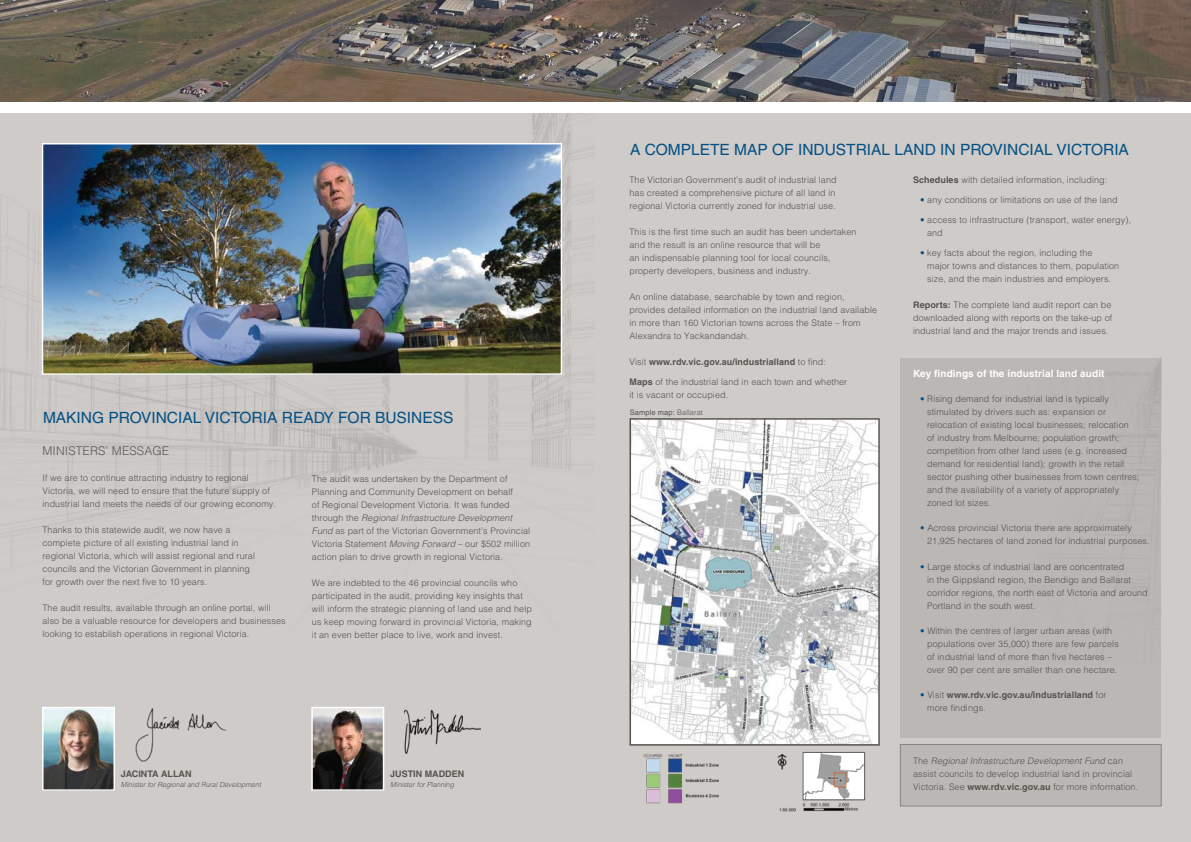
<style>
.page{position:relative;width:1191px;height:842px;background:#fff}
.page>*{position:absolute;margin:0;border:0;box-sizing:border-box;transform-origin:0 0}
.t1{font:15.5px "Helvetica";color:#045083}
.t2{font:300 12px "Helvetica";letter-spacing:.01em;color:#58595b}
.t3{font:700 10px "Helvetica";letter-spacing:.01em;color:#fff}
.t4{font:300 9px/13px "Helvetica";letter-spacing:.01em;color:#54524d}
.t5{font:700 9px/13px "Helvetica";letter-spacing:.01em;color:#54524d}
.t6{font:7.5px "Helvetica";letter-spacing:.01em;color:#54524d}
.t7{font:italic 300 7px "Helvetica";color:#54524d}
.s1{font-style:italic}
.s2{font-weight:700}
.s3{color:#045083}
.s4{font-weight:300;color:#045083}
.s5{font-weight:300}
</style>
<div class="page">
<img style="left:0;top:0;width:1191px;height:842px">
<h1 class="t1" style="left:43px;top:409px;width:412px">MAKING PROVINCIAL VICTORIA READY FOR BUSINESS</h1>
<h2 class="t2" style="left:43px;top:443px;width:128px">MINISTERS’ MESSAGE</h2>
<p class="t4" style="left:43px;top:471px;width:235px">If we are to continue attracting industry to regional<br>Victoria, we will need to ensure that the future supply of industrial land meets the needs of our growing economy.</p>
<p class="t4" style="left:43px;top:523px;width:214px">Thanks to this statewide audit, we now have a complete picture of all existing industrial land in regional Victoria, which will assist regional and rural councils and the Victorian Government in planning for growth over the next five to 10 years.</p>
<p class="t4" style="left:43px;top:601px;width:245px">The audit results, available through an online portal, will also be a valuable resource for developers and businesses looking to establish operations in regional Victoria.</p>
<p class="t4" style="left:312px;top:472px;width:220px">The audit was undertaken by the Department of Planning and Community Development on behalf<br>of Regional Development Victoria. It was funded through the <span class="s1">Regional Infrastructure Development Fund</span> as part of the Victorian Government’s Provincial Victoria Statement <span class="s1">Moving Forward</span> – our $502 million action plan to drive growth in regional Victoria.</p>
<p class="t4" style="left:312px;top:576px;width:221px">We are indebted to the 46 provincial councils who participated in the audit, providing key insights that will inform the strategic planning of land use and help us keep moving forward in provincial Victoria, making it an even better place to live, work and invest.</p>
<p class="t5" style="left:121px;top:767px;width:72px">JACINTA ALLAN</p>
<p class="t7" style="left:121px;top:780px;width:142px">Minister for Regional and Rural Development</p>
<p class="t5" style="left:390px;top:767px;width:75px">JUSTIN MADDEN</p>
<p class="t7" style="left:390px;top:780px;width:65px">Minister for Planning</p>
<h1 class="t1" style="left:630px;top:141px;width:500px">A COMPLETE MAP OF INDUSTRIAL LAND IN PROVINCIAL VICTORIA</h1>
<p class="t4" style="left:913px;top:173px;width:196px"><span class="s2">Schedules</span> with detailed information, including:</p>
<p class="t4" style="left:920px;top:193px;width:199px"><span class="s3">•</span> any conditions or limitations on use of the land</p>
<p class="t4" style="left:927px;top:213px;width:205px;text-indent:-7px"><span class="s3">•</span> access to infrastructure (transport, water energy), and</p>
<p class="t4" style="left:927px;top:246px;width:194px;text-indent:-7px"><span class="s3">•</span> key facts about the region, including the<br>major towns and distances to them, population size, and the main industries and employers.</p>
<p class="t4" style="left:913px;top:298px;width:201px;text-align:justify"><span class="s2">Reports:</span> The complete land audit report can be downloaded along with reports on the take-up of industrial land and the major trends and issues.</p>
<p class="t3" style="left:913px;top:367px;width:193px">Key findings of the industrial land audit</p>
<p class="t4" style="left:927px;top:392px;width:214px;text-indent:-7px"><span class="s3">•</span> Rising demand for industrial land is typically stimulated by drivers such as: expansion or relocation of existing local businesses; relocation<br>of industry from Melbourne; population growth; competition from other land uses (e.g. increased demand for residential land); growth in the retail sector pushing other businesses from town centres; and the availability of a variety of appropriately zoned lot sizes.</p>
<p class="t4" style="left:927px;top:521px;width:224px;text-indent:-7px"><span class="s3">•</span> Across provincial Victoria there are approximately<br>21,925 hectares of land zoned for industrial purposes.</p>
<p class="t4" style="left:927px;top:560px;width:222px;text-indent:-7px"><span class="s3">•</span> Large stocks of industrial land are concentrated<br>in the Gippsland region, the Bendigo and Ballarat corridor regions, the north east of Victoria and around Portland in the south west.</p>
<p class="t4" style="left:927px;top:624px;width:193px;text-indent:-7px"><span class="s3">•</span> Within the centres of larger urban areas (with populations over 35,000) there are few parcels of industrial land of more than five hectares – over 90 per cent are smaller than one hectare.</p>
<p class="t5" style="left:927px;top:688px;width:181px;text-indent:-7px"><span class="s4">•</span> <span class="s5">Visit</span> www.rdv.vic.gov.au/industrialland <span class="s5">for more findings.</span></p>
<p class="t4" style="left:629px;top:173px;width:209px">The Victorian Government’s audit of industrial land has created a comprehensive picture of all land in regional Victoria currently zoned for industrial use.</p>
<p class="t4" style="left:629px;top:225px;width:228px">This is the first time such an audit has been undertaken and the result is an online resource that will be<br>an indispensable planning tool for local councils, property developers, business and industry.</p>
<p class="t4" style="left:629px;top:290px;width:249px">An online database, searchable by town and region, provides detailed information on the industrial land available in more than 160 Victorian towns across the State – from Alexandra to Yackandandah.</p>
<p class="t5" style="left:629px;top:355px;width:198px"><span class="s5">Visit</span> www.rdv.vic.gov.au/industrialland <span class="s5">to find:</span></p>
<p class="t4" style="left:629px;top:375px;width:219px"><span class="s2">Maps</span> of the industrial land in each town and whether it is vacant or occupied.</p>
<p class="t6" style="left:630px;top:408px;width:75px">Sample map: <span class="s5">Ballarat</span></p>
<p class="t4" style="left:913px;top:754px;width:227px">The <span class="s1">Regional Infrastructure Development Fund</span> can assist councils to develop industrial land in provincial<br>Victoria. See <span class="s2">www.rdv.vic.gov.au</span> for more information.</p>
</div>
